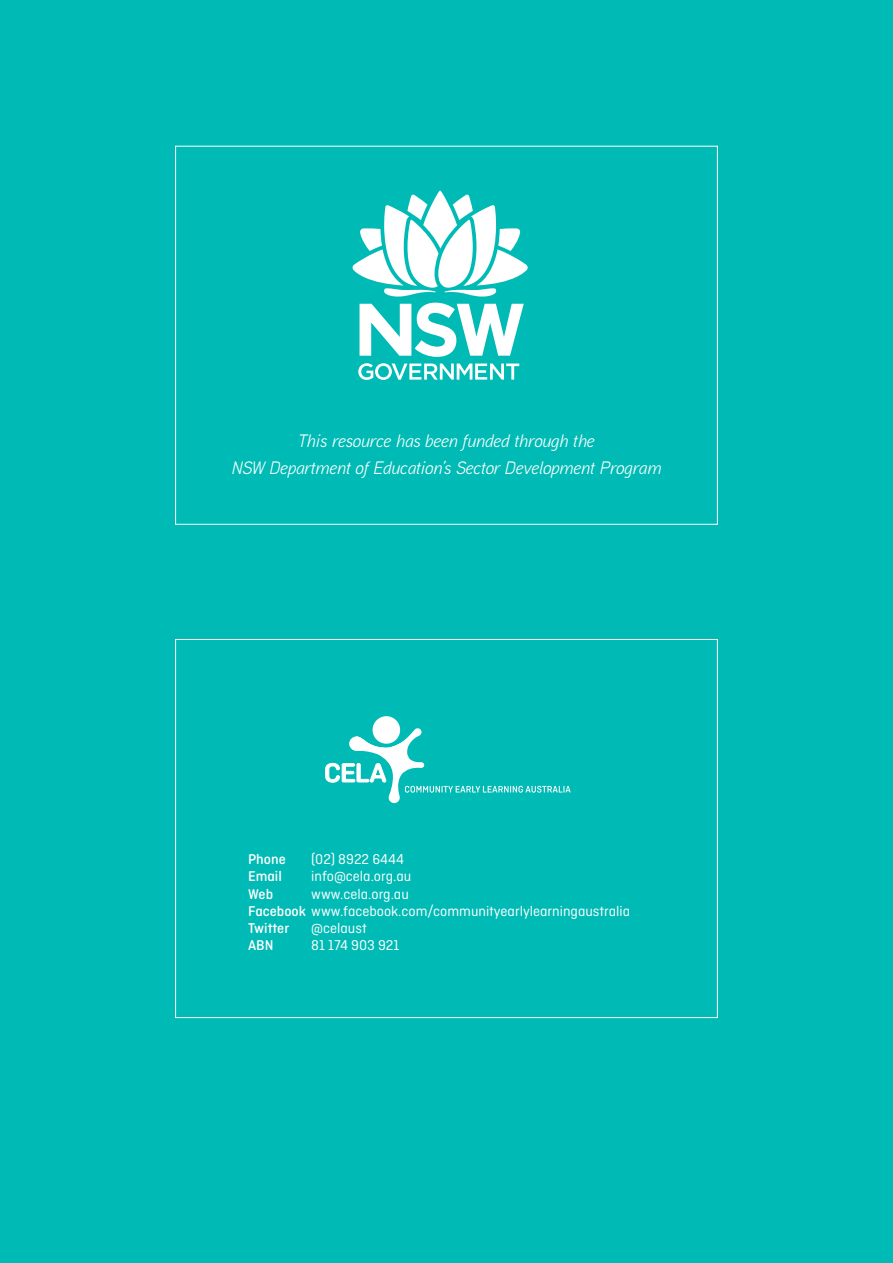
<style>
.page{position:relative;width:893px;height:1263px;background:#00bbb5}
.page>*{position:absolute;margin:0;border:0;box-sizing:border-box;transform-origin:0 0}
.body{font:italic 18px/27px "Aaux Next";color:#fff;text-align:center}
.body-2{font:15px/17.2px "Ciutadella Rounded";color:#fff}
.body-3{font:500 15px "Ciutadella Rounded";color:#fff}
.s1{font-weight:500}
</style>
<div class="page">
<svg style="left:358px;top:363px;width:161px;height:17px"></svg>
<svg style="left:360px;top:303px;width:164px;height:54px"></svg>
<svg style="left:353px;top:191px;width:175px;height:106px"></svg>
<div style="left:373px;top:716px;width:27px;height:28px;background:#fff;border-radius:50%"></div>
<div style="left:389px;top:792px;width:11px;height:11px;background:#fff;border-radius:50%"></div>
<svg style="left:325px;top:729px;width:245px;height:67px"></svg>
<p class="body" style="left:232px;top:427px;width:431px">This resource has been funded through the<br>NSW Department of Education’s Sector Development Program</p>
<p class="body-3" style="left:248px;top:851px;width:39px">Phone</p>
<p class="body-2" style="left:311px;top:851px;width:94px">(02) 8922 6444</p>
<p class="body-3" style="left:248px;top:868px;width:35px">Email</p>
<p class="body-2" style="left:311px;top:868px;width:101px">info@cela.org.au</p>
<p class="body-3" style="left:248px;top:885px;width:27px">Web</p>
<p class="body-2" style="left:248px;top:885px;width:384px;text-indent:63px">www.cela.org.au<br><span class="s1">Facebook</span> www.facebook.com/communityearlylearningaustralia<br><span class="s1">Twitter</span></p>
<p class="body-2" style="left:311px;top:920px;width:57px">@celaust</p>
<p class="body-3" style="left:248px;top:937px;width:27px">ABN</p>
<p class="body-2" style="left:311px;top:937px;width:90px">81 174 903 921</p>
</div>
